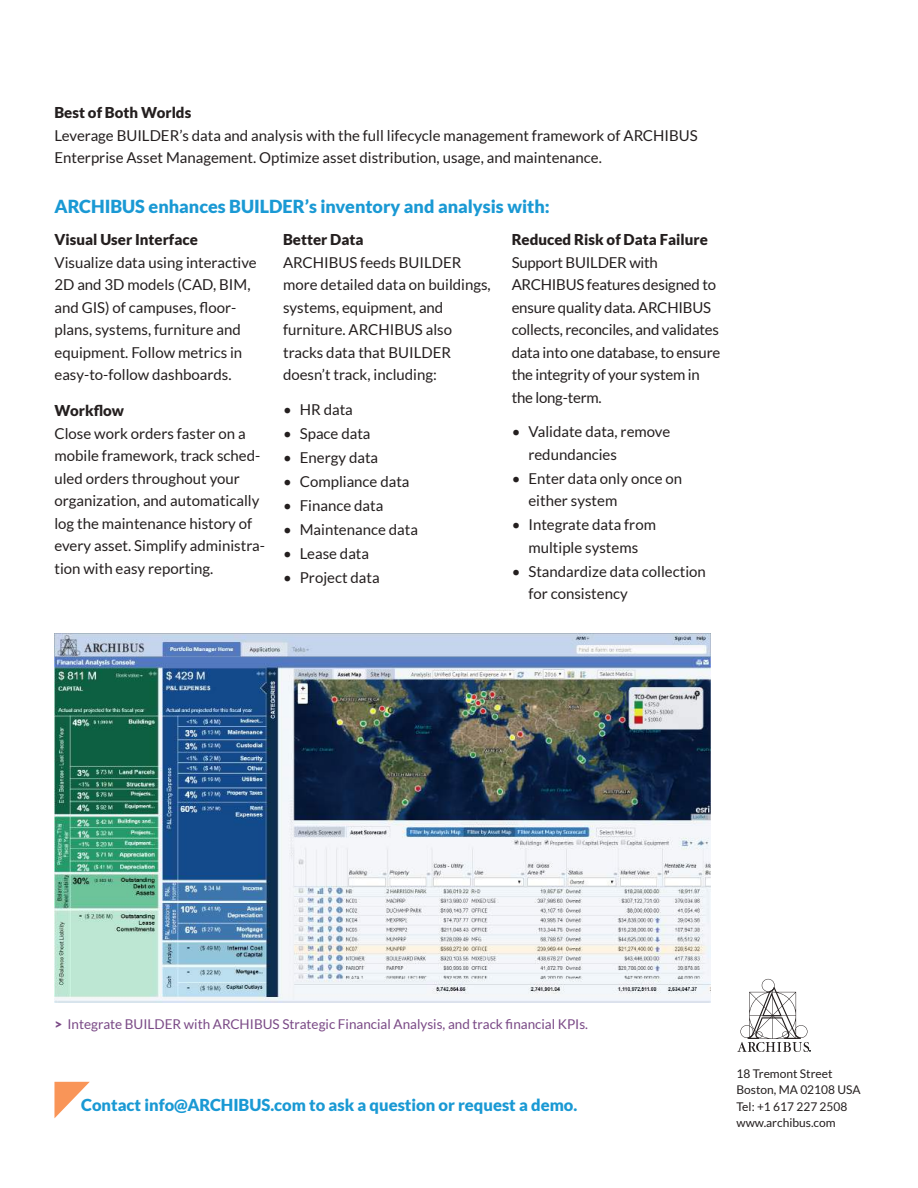
<style>
.page{position:relative;width:918px;height:1188px;background:#fff}
.page>*{position:absolute;margin:0;border:0;box-sizing:border-box;transform-origin:0 0}
.t1{font:900 18px "Lato";color:#1a99d4}
.t2{font:900 16.5px "Lato";color:#1a99d4}
.t3{font:15px/22.5px "Lato";color:#241f1f}
.t4{font:900 15px "Lato";color:#241f1f}
.t5{font:13.5px "Lato";color:#7a4986}
.t6{font:12px/16.5px "Lato";color:#241f1f}
.s1{font-weight:900}
</style>
<div class="page">
<img style="left:54px;top:634px;width:657px;height:369px">
<svg style="left:737px;top:979px;width:74px;height:73px"></svg>
<svg style="left:54px;top:1082px;width:36px;height:36px"></svg>
<p class="t4" style="left:54px;top:104px;width:138px">Best of Both Worlds</p>
<p class="t3" style="left:54px;top:124px;width:645px">Leverage BUILDER’s data and analysis with the full lifecycle management framework of ARCHIBUS<br>Enterprise Asset Management. Optimize asset distribution, usage, and maintenance.</p>
<p class="t1" style="left:54px;top:196px;width:497px">ARCHIBUS enhances BUILDER’s inventory and analysis with:</p>
<p class="t4" style="left:54px;top:231px;width:145px">Visual User Interface</p>
<p class="t3" style="left:54px;top:251px;width:204px">Visualize data using interactive<br>2D and 3D models (CAD, BIM, and GIS) of campuses, floor&shy;plans, systems, furniture and equipment. Follow metrics in easy-to-follow dashboards.</p>
<p class="t4" style="left:54px;top:402px;width:71px">Workflow</p>
<p class="t3" style="left:54px;top:422px;width:212px">Close work orders faster on a mobile framework, track sched&shy;uled orders throughout your organization, and automatically log the maintenance history of every asset. Simplify administra&shy;tion with easy reporting.</p>
<p class="t4" style="left:283px;top:231px;width:82px">Better Data</p>
<p class="t3" style="left:283px;top:251px;width:209px">ARCHIBUS feeds BUILDER more detailed data on buildings, systems, equipment, and furniture. ARCHIBUS also tracks data that BUILDER doesn’t track, including:</p>
<p class="t3" style="left:283px;top:398px;width:71px">• HR data</p>
<p class="t3" style="left:283px;top:422px;width:89px">• Space data</p>
<p class="t3" style="left:283px;top:446px;width:97px">• Energy data</p>
<p class="t3" style="left:283px;top:470px;width:128px">• Compliance data</p>
<p class="t3" style="left:283px;top:494px;width:102px">• Finance data</p>
<p class="t3" style="left:283px;top:518px;width:137px">• Maintenance data</p>
<p class="t3" style="left:283px;top:542px;width:88px">• Lease data</p>
<p class="t3" style="left:283px;top:566px;width:98px">• Project data</p>
<p class="t4" style="left:512px;top:231px;width:198px">Reduced Risk of Data Failure</p>
<p class="t3" style="left:512px;top:251px;width:210px">Support BUILDER with<br>ARCHIBUS features designed to ensure quality data. ARCHIBUS collects, reconciles, and validates data into one database, to ensure the integrity of your system in the long-term.</p>
<p class="t3" style="left:528px;top:420px;width:143px;text-indent:-17px">• Validate data, remove redundancies</p>
<p class="t3" style="left:528px;top:467px;width:155px;text-indent:-17px">• Enter data only once on either system</p>
<p class="t3" style="left:512px;top:513px;width:146px;text-align:center">• Integrate data from multiple systems</p>
<p class="t3" style="left:528px;top:560px;width:179px;text-indent:-17px">• Standardize data collection for consistency</p>
<p class="t5" style="left:54px;top:1017px;width:535px"><span class="s1">&gt;</span> Integrate BUILDER with ARCHIBUS Strategic Financial Analysis, and track financial KPIs.</p>
<p class="t2" style="left:81px;top:1095px;width:498px">Contact info@ARCHIBUS.com to ask a question or request a demo.</p>
<p class="t6" style="left:736px;top:1065px;width:126px">18 Tremont Street<br>Boston, MA 02108 USA<br>Tel: +1 617 227 2508 www.archibus.com</p>
</div>
